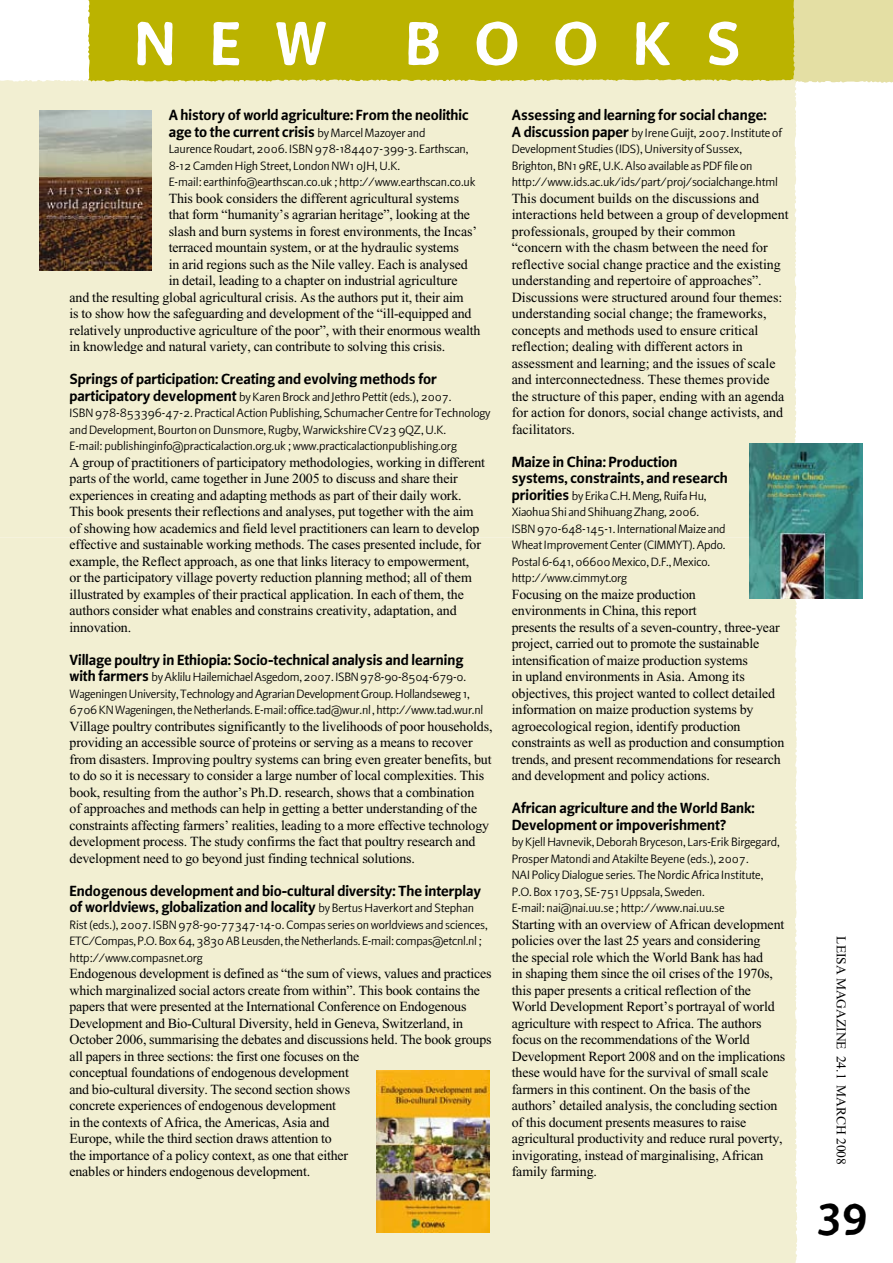
<style>
.page{position:relative;width:893px;height:1263px;background:#fff}
.page>*{position:absolute;margin:0;border:0;box-sizing:border-box;transform-origin:0 0}
.t1{font:69px "Beo Sans Bold R11";color:#fff}
.t2{font:48px "Beo Sans Bold R11";color:#000}
.t3{font:16.5px/16.5px "Beo Sans Bold R11";color:#000}
.t4{font:13.95px/16.5px "Times New Roman";letter-spacing:-.01em;color:#000}
.t5{font:13.5px/16.5px "Beo Sans R11";letter-spacing:-.005em;color:#000}
.t6{font:13.5px "Times New Roman";color:#000}
.s1{font-family:"Beo Sans R11";font-size:13.5px}
.s2{font-family:"Beo Sans Bold R11";font-size:16.5px}
</style>
<div class="page">
<div style="left:168px;top:0;width:132px;height:79px;background:#bbb300"></div>
<div style="left:88px;top:0;width:80px;height:79px;background:#bbb300"></div>
<svg style="left:300px;top:0;width:593px;height:83px"></svg>
<div style="left:0;top:79px;width:798px;height:1184px;background:#f2efd2"></div>
<div style="left:148px;top:17px;width:68px;height:53px;background:#bbb300"></div>
<img style="left:40px;top:110px;width:112px;height:160px">
<img style="left:377px;top:1071px;width:112px;height:161px">
<img style="left:749px;top:444px;width:113px;height:154px">
<h1 class="t1" style="left:134px;top:9px;width:134px">N ew</h1>
<h1 class="t1" style="left:405px;top:9px;width:68px">books</h1>
<p class="t3" style="left:169px;top:107px;width:301px">A history of world agriculture: From the neolithic age to the current crisis <span class="s1">by Marcel Mazoyer and</span></p>
<p class="t5" style="left:169px;top:141px;width:308px">Laurence Roudart, 2006. ISBN 978-184407-399-3. Earthscan,<br>8-12 Camden High Street, London NW1 0JH, U.K.<br>E-mail: earthinfo@earthscan.co.uk ; http://www.earthscan.co.uk</p>
<p class="t4" style="left:169px;top:190px;width:292px">This book considers the different agricultural systems</p>
<p class="t4" style="left:169px;top:206px;width:303px">that form “humanity’s agrarian heritage”, looking at the</p>
<p class="t4" style="left:169px;top:223px;width:310px">slash and burn systems in forest environments, the Incas’</p>
<p class="t4" style="left:169px;top:239px;width:292px">terraced mountain system, or at the hydraulic systems</p>
<p class="t4" style="left:169px;top:256px;width:301px">in arid regions such as the Nile valley. Each is analysed</p>
<p class="t4" style="left:169px;top:272px;width:290px">in detail, leading to a chapter on industrial agriculture</p>
<p class="t4" style="left:70px;top:289px;width:396px">and the resulting global agricultural crisis. As the authors put it, their aim</p>
<p class="t4" style="left:70px;top:305px;width:403px">is to show how the safeguarding and development of the “ill-equipped and</p>
<p class="t4" style="left:70px;top:322px;width:413px">relatively unproductive agriculture of the poor”, with their enormous wealth</p>
<p class="t4" style="left:70px;top:338px;width:377px">in knowledge and natural variety, can contribute to solving this crisis.</p>
<p class="t3" style="left:70px;top:371px;width:369px">Springs of participation: Creating and evolving methods for</p>
<p class="t5" style="left:70px;top:388px;width:422px"><span class="s2">participatory development</span> by Karen Brock and Jethro Pettit (eds.), 2007.<br>ISBN 978-853396-47-2. Practical Action Publishing, Schumacher Centre for Technology and Development, Bourton on Dunsmore, Rugby, Warwickshire CV23 9QZ, U.K.<br>E-mail: publishinginfo@practicalaction.org.uk ; www.practicalactionpublishing.org</p>
<p class="t4" style="left:70px;top:454px;width:417px">A group of practitioners of participatory methodologies, working in different parts of the world, came together in June 2005 to discuss and share their experiences in creating and adapting methods as part of their daily work.<br>This book presents their reflections and analyses, put together with the aim of showing how academics and field level practitioners can learn to develop effective and sustainable working methods. The cases presented include, for example, the Reflect approach, as one that links literacy to empowerment,<br>or the participatory village poverty reduction planning method; all of them illustrated by examples of their practical application. In each of them, the authors consider what enables and constrains creativity, adaptation, and innovation.</p>
<p class="t3" style="left:70px;top:651px;width:395px">Village poultry in Ethiopia: Socio-technical analysis and learning</p>
<p class="t5" style="left:70px;top:669px;width:415px"><span class="s2">with farmers</span> by Aklilu Hailemichael Asgedom, 2007. ISBN 978-90-8504-679-0.<br>Wageningen University, Technology and Agrarian Development Group. Hollandseweg 1,<br>6706 KN Wageningen, the Netherlands. E-mail: office.tad@wur.nl , http://www.tad.wur.nl</p>
<p class="t4" style="left:70px;top:718px;width:424px">Village poultry contributes significantly to the livelihoods of poor households, providing an accessible source of proteins or serving as a means to recover from disasters. Improving poultry systems can bring even greater benefits, but to do so it is necessary to consider a large number of local complexities. This book, resulting from the author’s Ph.D. research, shows that a combination<br>of approaches and methods can help in getting a better understanding of the constraints affecting farmers’ realities, leading to a more effective technology development process. The study confirms the fact that poultry research and development need to go beyond just finding technical solutions.</p>
<p class="t3" style="left:70px;top:882px;width:413px">Endogenous development and bio-cultural diversity: The interplay of worldviews, globalization and locality <span class="s1">by Bertus Haverkort and Stephan</span></p>
<p class="t5" style="left:70px;top:916px;width:420px">Rist (eds.), 2007. ISBN 978-90-77347-14-0. Compas series on worldviews and sciences,<br>ETC/Compas, P.O. Box 64, 3830 AB Leusden, the Netherlands. E-mail: compas@etcnl.nl ; http://www.compasnet.org</p>
<p class="t4" style="left:70px;top:965px;width:424px">Endogenous development is defined as “the sum of views, values and practices which marginalized social actors create from within”. This book contains the papers that were presented at the International Conference on Endogenous Development and Bio-Cultural Diversity, held in Geneva, Switzerland, in October 2006, summarising the debates and discussions held. The book groups all papers in three sections: the first one focuses on the<br>conceptual foundations of endogenous development<br>and bio-cultural diversity. The second section shows<br>concrete experiences of endogenous development<br>in the contexts of Africa, the Americas, Asia and<br>Europe, while the third section draws attention to<br>the importance of a policy context, as one that either<br>enables or hinders endogenous development.</p>
<p class="t3" style="left:512px;top:107px;width:256px">Assessing and learning for social change:</p>
<p class="t5" style="left:512px;top:124px;width:272px"><span class="s2">A discussion paper</span> by Irene Guijt, 2007. Institute of Development Studies (IDS), University of Sussex, Brighton, BN1 9RE, U.K. Also available as PDF file on http://www.ids.ac.uk/ids/part/proj/socialchange.html</p>
<p class="t4" style="left:512px;top:190px;width:278px">This document builds on the discussions and interactions held between a group of development professionals, grouped by their common “concern with the chasm between the need for reflective social change practice and the existing understanding and repertoire of approaches”.<br>Discussions were structured around four themes: understanding social change; the frameworks, concepts and methods used to ensure critical reflection; dealing with different actors in assessment and learning; and the issues of scale and interconnectedness. These themes provide the structure of this paper, ending with an agenda for action for donors, social change activists, and facilitators.</p>
<p class="t3" style="left:512px;top:453px;width:218px">Maize in China: Production systems, constraints, and research</p>
<p class="t5" style="left:512px;top:487px;width:215px"><span class="s2">priorities</span> by Erika C.H. Meng, Ruifa Hu, Xiaohua Shi and Shihuang Zhang, 2006.<br>ISBN 970-648-145-1. International Maize and Wheat Improvement Center (CIMMYT). Apdo.<br>Postal 6-641, 06600 Mexico, D.F., Mexico. http://www.cimmyt.org</p>
<p class="t4" style="left:512px;top:586px;width:274px">Focusing on the maize production<br>environments in China, this report<br>presents the results of a seven-country, three-year project, carried out to promote the sustainable intensification of maize production systems<br>in upland environments in Asia. Among its objectives, this project wanted to collect detailed information on maize production systems by agroecological region, identify production constraints as well as production and consumption trends, and present recommendations for research and development and policy actions.</p>
<p class="t3" style="left:512px;top:800px;width:244px">African agriculture and the World Bank:<br>Development or impoverishment?</p>
<p class="t5" style="left:512px;top:834px;width:269px">by Kjell Havnevik, Deborah Bryceson, Lars-Erik Birgegard, Prosper Matondi and Atakilte Beyene (eds.), 2007.<br>NAI Policy Dialogue series. The Nordic Africa Institute, P.O. Box 1703, SE-751 Uppsala, Sweden.<br>E-mail: nai@nai.uu.se ; http://www.nai.uu.se</p>
<p class="t4" style="left:512px;top:916px;width:275px">Starting with an overview of African development policies over the last 25 years and considering<br>the special role which the World Bank has had<br>in shaping them since the oil crises of the 1970s, this paper presents a critical reflection of the World Development Report’s portrayal of world agriculture with respect to Africa. The authors focus on the recommendations of the World Development Report 2008 and on the implications these would have for the survival of small scale farmers in this continent. On the basis of the authors’ detailed analysis, the concluding section of this document presents measures to raise agricultural productivity and reduce rural poverty, invigorating, instead of marginalising, African family farming.</p>
<p class="t6" style="left:848px;top:936px;width:230px;rotate:90deg">LEISA Magazine 24.1 march 2008</p>
<h2 class="t2" style="left:816px;top:1187px;width:54px">39</h2>
</div>
